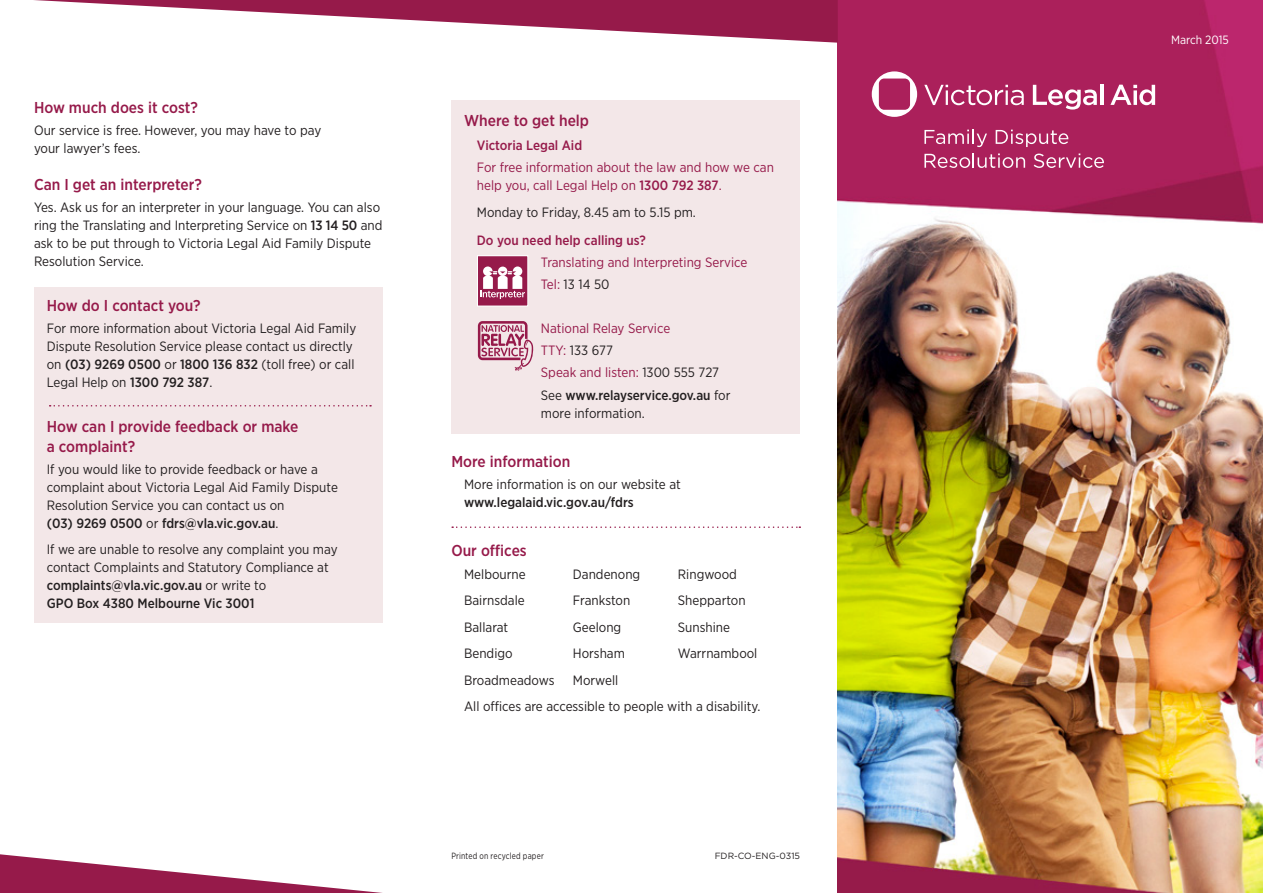
<style>
.page{position:relative;width:1263px;height:893px;background:#fff}
.page>*{position:absolute;margin:0;border:0;box-sizing:border-box;transform-origin:0 0}
.t1{font:500 15.75px/19.5px "Gotham Narrow";color:#961a4a}
.t2{font:13.5px/18px "Gotham Narrow";color:#231f20}
.t3{font:13.5px/22.2px "Gotham Narrow";color:#961a4a}
.t4{font:500 13.5px "Gotham Narrow";color:#961a4a}
.t5{font:500 13.5px "Gotham Narrow";color:#231f20}
.t6{font:12px "Gotham Narrow";color:#fff}
.t7{font:9px "Gotham Narrow";letter-spacing:.025em;color:#231f20;scale:.89 1}
.t8{font:9px "Gotham";color:#231f20}
.s1{font-weight:500}
.s2{color:#231f20}
.s3{font-weight:500;color:#231f20}
</style>
<div class="page">
<div style="left:34px;top:287px;width:349px;height:336px;background:#f3e7e8"></div>
<svg style="left:452px;top:526px;width:348px;height:2px"></svg>
<svg style="left:50px;top:405px;width:321px;height:2px"></svg>
<div style="left:451px;top:100px;width:349px;height:333px;background:#f3e7e8"></div>
<img style="left:838px;top:0;width:425px;height:893px">
<div style="left:477px;top:256px;width:51px;height:50px;background:#961a4a"></div>
<svg style="left:480px;top:266px;width:45px;height:33px"></svg>
<div style="left:477px;top:255px;width:51px;height:51px;border:1px solid #fff"></div>
<svg style="left:478px;top:321px;width:55px;height:50px"></svg>
<svg style="left:0;top:854px;width:382px;height:39px"></svg>
<svg style="left:924px;top:85px;width:100px;height:20px"></svg>
<svg style="left:1033px;top:85px;width:64px;height:25px"></svg>
<hr style="left:1100px;top:85px;width:4px;height:20px;background:#fff">
<svg style="left:1110px;top:85px;width:45px;height:20px"></svg>
<svg style="left:872px;top:71px;width:45px;height:46px"></svg>
<svg style="left:924px;top:129px;width:63px;height:18px"></svg>
<svg style="left:996px;top:130px;width:72px;height:17px"></svg>
<svg style="left:924px;top:153px;width:101px;height:15px;background:#c05884"></svg>
<svg style="left:1034px;top:153px;width:70px;height:15px"></svg>
<svg style="left:34px;top:0;width:805px;height:43px"></svg>
<p class="t1" style="left:34px;top:97px;width:165px">How much does it cost?</p>
<p class="t2" style="left:34px;top:121px;width:289px">Our service is free. However, you may have to pay your lawyer’s fees.</p>
<p class="t1" style="left:34px;top:174px;width:169px">Can I get an interpreter?</p>
<p class="t2" style="left:34px;top:198px;width:350px">Yes. Ask us for an interpreter in your language. You can also ring the Translating and Interpreting Service on <span class="s1">13 14 50</span> and ask to be put through to Victoria Legal Aid Family Dispute Resolution Service.</p>
<p class="t1" style="left:47px;top:295px;width:155px">How do I contact you?</p>
<p class="t2" style="left:47px;top:319px;width:311px">For more information about Victoria Legal Aid Family Dispute Resolution Service please contact us directly on <span class="s1">(03) 9269 0500</span> or <span class="s1">1800 136 832</span> (toll free) or call Legal Help on <span class="s1">1300 792 387</span>.</p>
<p class="t1" style="left:47px;top:417px;width:253px">How can I provide feedback or make a complaint?</p>
<p class="t2" style="left:47px;top:460px;width:293px">If you would like to provide feedback or have a complaint about Victoria Legal Aid Family Dispute Resolution Service you can contact us on<br><span class="s1">(03) 9269 0500</span> or <span class="s1">fdrs@vla.vic.gov.au</span>.</p>
<p class="t2" style="left:47px;top:540px;width:292px">If we are unable to resolve any complaint you may contact Complaints and Statutory Compliance at <span class="s1">complaints@vla.vic.gov.au</span> or write to<br><span class="s1">GPO Box 4380 Melbourne Vic 3001</span></p>
<p class="t1" style="left:464px;top:111px;width:126px">Where to get help</p>
<p class="t4" style="left:477px;top:137px;width:107px">Victoria Legal Aid</p>
<p class="t3" style="left:477px;top:158px;width:299px;line-height:18px">For free information about the law and how we can help you, call Legal Help on <span class="s1">1300 792 387</span>.</p>
<p class="t2" style="left:477px;top:203px;width:221px">Monday to Friday, 8.45 am to 5.15 pm.</p>
<p class="t4" style="left:477px;top:231px;width:170px">Do you need help calling us?</p>
<p class="t3" style="left:541px;top:251px;width:208px">Translating and Interpreting Service<br>Tel: <span class="s2">13 14 50</span></p>
<p class="t3" style="left:541px;top:317px;width:191px">National Relay Service<br>TTY: <span class="s2">133 677<br></span>Speak and listen: <span class="s2">1300 555 727<br>See</span> <span class="s3">www.relayservice.gov.au</span> <span class="s2">for</span></p>
<p class="t2" style="left:541px;top:403px;width:105px">more information.</p>
<p class="t1" style="left:451px;top:451px;width:120px">More information</p>
<p class="t2" style="left:464px;top:475px;width:218px">More information is on our website at</p>
<p class="t5" style="left:464px;top:494px;width:171px">www.legalaid.vic.gov.au/fdrs</p>
<p class="t1" style="left:451px;top:541px;width:77px">Our offices</p>
<p class="t2" style="left:464px;top:565px;width:63px">Melbourne</p>
<p class="t2" style="left:573px;top:565px;width:69px">Dandenong</p>
<p class="t2" style="left:678px;top:565px;width:61px">Ringwood</p>
<p class="t2" style="left:464px;top:591px;width:62px">Bairnsdale</p>
<p class="t2" style="left:573px;top:591px;width:59px">Frankston</p>
<p class="t2" style="left:678px;top:591px;width:69px">Shepparton</p>
<p class="t2" style="left:464px;top:618px;width:46px">Ballarat</p>
<p class="t2" style="left:573px;top:618px;width:50px">Geelong</p>
<p class="t2" style="left:678px;top:618px;width:54px">Sunshine</p>
<p class="t2" style="left:464px;top:644px;width:50px">Bendigo</p>
<p class="t2" style="left:573px;top:644px;width:54px">Horsham</p>
<p class="t2" style="left:678px;top:644px;width:81px">Warrnambool</p>
<p class="t2" style="left:464px;top:671px;width:92px">Broadmeadows</p>
<p class="t2" style="left:464px;top:666px;width:298px;line-height:26.5px;text-indent:109px">Morwell<br>All offices are accessible to people with a disability.</p>
<p class="t7" style="left:451px;top:850px;width:105px">Printed on recycled paper</p>
<p class="t8" style="left:715px;top:850px;width:87px">FDR-CO-ENG-0315</p>
<p class="t6" style="left:1171px;top:32px;width:59px">March 2015</p>
</div>
